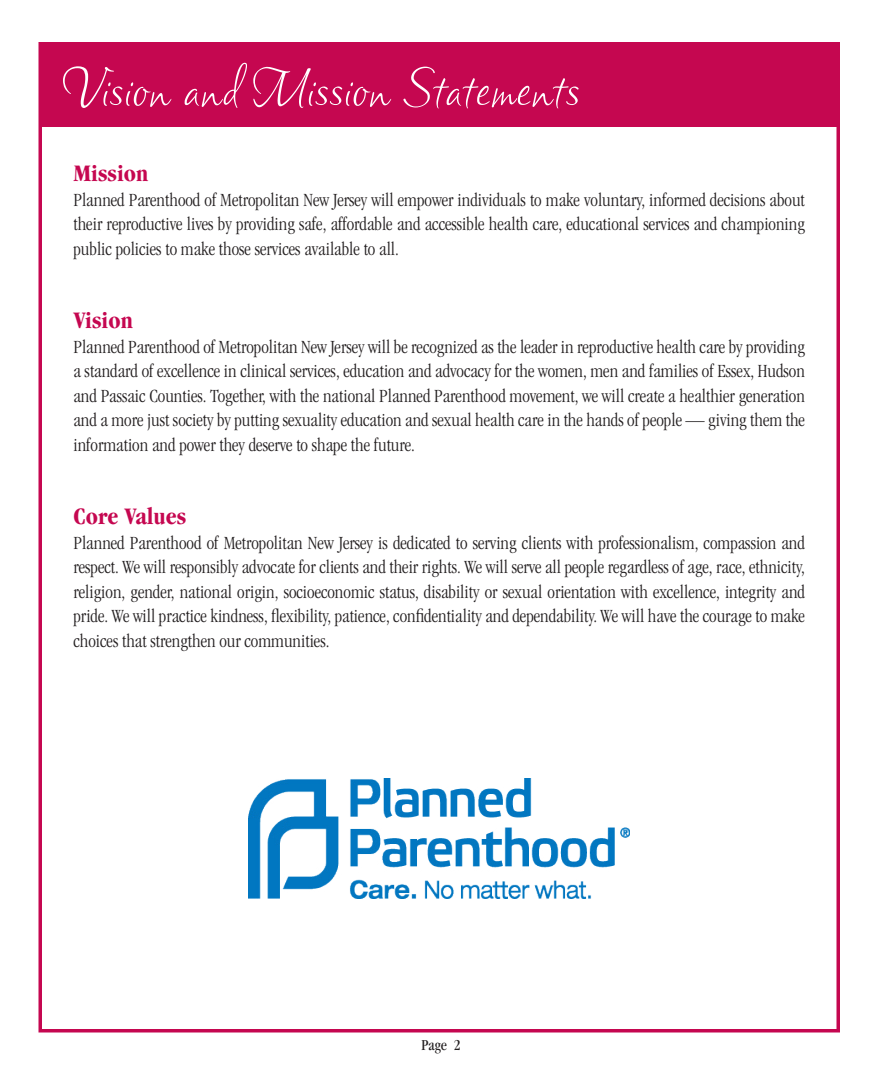
<style>
.page{position:relative;width:882px;height:1071px;background:#fff}
.page>*{position:absolute;margin:0;border:0;box-sizing:border-box;transform-origin:0 0}
.t1{font:52.5px "Clarissa";color:#fff}
.t2{font:700 condensed 24.5px "Garamond";color:#c50750}
.t3{font:300 condensed 19.25px/24.5px "Garamond";color:#231f20;text-align:justify}
.t4{font:condensed 15.75px "Garamond";color:#231f20}
</style>
<div class="page">
<div style="left:42px;top:42px;width:798px;height:84px;background:#c50750"></div>
<div style="left:38px;top:42px;width:802px;height:990px;border:4px solid #c50750"></div>
<img style="left:249px;top:778px;width:381px;height:120px">
<h1 class="t1" style="left:63px;top:56px;width:518px">Vision and Mission Statements</h1>
<p class="t2" style="left:74px;top:159px;width:76px">Mission</p>
<p class="t3" style="left:74px;top:187px;width:733px">Planned Parenthood of Metropolitan New Jersey will empower individuals to make voluntary, informed decisions about their reproductive lives by providing safe, affordable and accessible health care, educational services and championing public policies to make those services available to all.</p>
<p class="t2" style="left:74px;top:306px;width:61px">Vision</p>
<p class="t3" style="left:74px;top:334px;width:733px">Planned Parenthood of Metropolitan New Jersey will be recognized as the leader in reproductive health care by providing a standard of excellence in clinical services, education and advocacy for the women, men and families of Essex, Hudson and Passaic Counties. Together, with the national Planned Parenthood movement, we will create a healthier generation and a more just society by putting sexuality education and sexual health care in the hands of people — giving them the information and power they deserve to shape the future.</p>
<p class="t2" style="left:74px;top:502px;width:114px">Core Values</p>
<p class="t3" style="left:74px;top:530px;width:733px">Planned Parenthood of Metropolitan New Jersey is dedicated to serving clients with professionalism, compassion and respect. We will responsibly advocate for clients and their rights. We will serve all people regardless of age, race, ethnicity, religion, gender, national origin, socioeconomic status, disability or sexual orientation with excellence, integrity and pride. We will practice kindness, flexibility, patience, confidentiality and dependability. We will have the courage to make choices that strengthen our communities.</p>
<p class="t4" style="left:422px;top:1036px;width:41px">Page 2</p>
</div>
